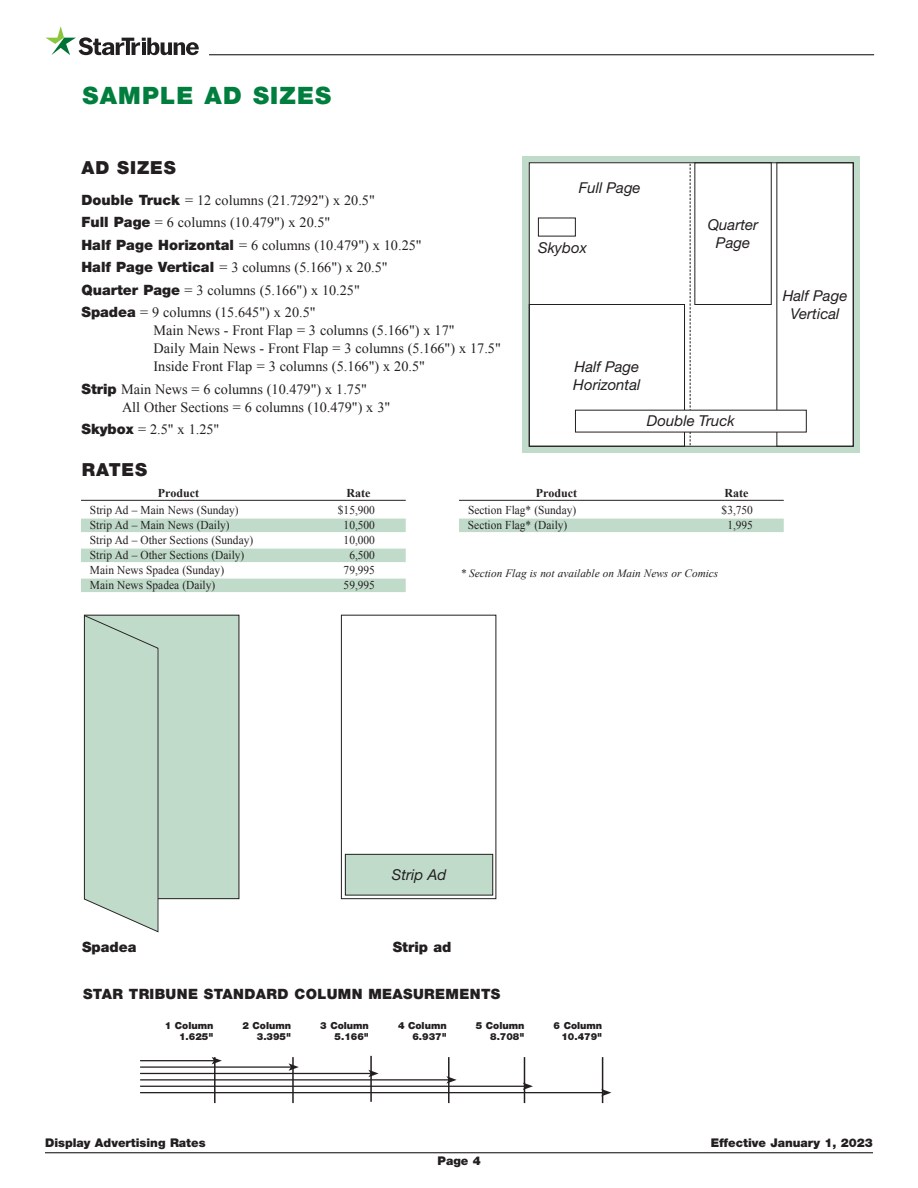
<style>
.page{position:relative;width:918px;height:1188px;background:#fff}
.page>*{position:absolute;margin:0;border:0;box-sizing:border-box;transform-origin:0 0}
._10_Headline{font:900 24px "Helvetica Neue LT Std";letter-spacing:.05em;color:#007e3d}
._10_Subhead_2{font:900 18px "Helvetica Neue LT Std";letter-spacing:.05em;color:#231f20}
.t1{font:italic 15px/18px "Helvetica Neue LT Std";color:#231f20;text-align:center}
.Subhead_2{font:14.25px/18px "Times New Roman";color:#231f20}
._10_Subhead{font:900 14.25px "Helvetica Neue LT Std";letter-spacing:.025em;color:#231f20}
.Subhead_2-2{font:900 14.25px "Helvetica Neue LT Std";color:#231f20}
.Green_Header{font:12px "Times New Roman";color:#231f20;scale:.95 1}
.t2{font:900 12px "Helvetica Neue LT Std";color:#231f20}
.Green_Header-2{font:700 12px "Times New Roman";color:#231f20}
.tagline_text{font:italic 11.25px "Times New Roman";color:#231f20}
.Gray_Header{font:900 9.75px "Helvetica Neue LT Std";color:#231f20}
.s1{font-family:"Helvetica Neue LT Std";font-weight:900}
</style>
<div class="page">
<hr style="left:45px;top:1152px;width:828px;height:1px;background:#231f20">
<hr style="left:209px;top:54px;width:665px;height:1px;background:#231f20">
<svg style="left:45px;top:26px;width:154px;height:29px"></svg>
<hr style="left:142px;top:42px;width:4px;height:13px;background:#231f20">
<hr style="left:140px;top:1060px;width:74px;height:1px;background:#231f20">
<svg style="left:212px;top:1057px;width:10px;height:7px"></svg>
<hr style="left:140px;top:1066px;width:151px;height:2px;background:#231f20">
<svg style="left:289px;top:1063px;width:10px;height:8px"></svg>
<hr style="left:140px;top:1073px;width:231px;height:1px;background:#231f20">
<svg style="left:368px;top:1070px;width:11px;height:7px"></svg>
<hr style="left:140px;top:1079px;width:309px;height:2px;background:#231f20">
<svg style="left:446px;top:1076px;width:11px;height:8px"></svg>
<hr style="left:140px;top:1086px;width:385px;height:1px;background:#231f20">
<svg style="left:523px;top:1083px;width:10px;height:7px"></svg>
<hr style="left:140px;top:1092px;width:464px;height:1px;background:#231f20">
<svg style="left:601px;top:1089px;width:10px;height:7px"></svg>
<hr style="left:214px;top:1057px;width:2px;height:46px;background:#231f20">
<hr style="left:292px;top:1057px;width:2px;height:46px;background:#231f20">
<hr style="left:370px;top:1056px;width:2px;height:46px;background:#231f20">
<hr style="left:448px;top:1057px;width:2px;height:46px;background:#231f20">
<hr style="left:524px;top:1057px;width:1px;height:46px;background:#231f20">
<hr style="left:602px;top:1057px;width:1px;height:46px;background:#231f20">
<div style="left:341px;top:615px;width:155px;height:284px;border:1px solid #231f20"></div>
<div style="left:84px;top:615px;width:155px;height:284px;background:#c1dbca"></div>
<svg style="left:84px;top:615px;width:75px;height:318px"></svg>
<div style="left:345px;top:854px;width:148px;height:41px;background:#c1dbca"></div>
<div style="left:345px;top:854px;width:148px;height:42px;border:1px solid #231f20"></div>
<div style="left:523px;top:156px;width:337px;height:297px;background:#c1dbca"></div>
<div style="left:529px;top:163px;width:324px;height:283px;background:#fff"></div>
<div style="left:529px;top:304px;width:156px;height:143px;border:1px solid #231f20"></div>
<div style="left:694px;top:162px;width:78px;height:143px;border:1px solid #231f20"></div>
<div style="left:776px;top:162px;width:78px;height:285px;border:1px solid #231f20"></div>
<svg style="left:690px;top:164px;width:1px;height:281px"></svg>
<div style="left:575px;top:410px;width:231px;height:22px;background:#fff"></div>
<div style="left:538px;top:218px;width:38px;height:18px;border:1px solid #231f20"></div>
<hr style="left:81px;top:500px;width:325px;height:1px;background:#231f20">
<div style="left:81px;top:519px;width:325px;height:13px;background:#c1dbca"></div>
<div style="left:81px;top:549px;width:325px;height:13px;background:#c1dbca"></div>
<div style="left:81px;top:579px;width:325px;height:13px;background:#c1dbca"></div>
<hr style="left:459px;top:500px;width:325px;height:1px;background:#231f20">
<div style="left:459px;top:519px;width:325px;height:13px;background:#c1dbca"></div>
<p class="_10_Headline" style="left:82px;top:81px;width:250px">SAMPLE AD SIZES</p>
<p class="_10_Subhead_2" style="left:82px;top:156px;width:96px">AD SIZES</p>
<p class="Subhead_2" style="left:82px;top:191px;width:295px"><span class="s1">Double Truck</span> = 12 columns (21.7292") x 20.5"</p>
<p class="Subhead_2" style="left:82px;top:213px;width:250px"><span class="s1">Full Page</span> = 6 columns (10.479") x 20.5"</p>
<p class="Subhead_2" style="left:82px;top:236px;width:342px"><span class="s1">Half Page Horizontal</span> = 6 columns (10.479") x 10.25"</p>
<p class="Subhead_2" style="left:82px;top:258px;width:308px"><span class="s1">Half Page Vertical</span> = 3 columns (5.166") x 20.5"</p>
<p class="Subhead_2" style="left:82px;top:281px;width:280px"><span class="s1">Quarter Page</span> = 3 columns (5.166") x 10.25"</p>
<p class="Subhead_2" style="left:154px;top:303px;width:349px;text-indent:-72px"><span class="s1">Spadea</span> = 9 columns (15.645") x 20.5"<br>Main News - Front Flap = 3 columns (5.166") x 17"<br>Daily Main News - Front Flap = 3 columns (5.166") x 17.5" Inside Front Flap = 3 columns (5.166") x 20.5"</p>
<p class="Subhead_2" style="left:122px;top:380px;width:270px;text-indent:-41px"><span class="s1">Strip</span> Main News = 6 columns (10.479") x 1.75"<br>All Other Sections = 6 columns (10.479") x 3"</p>
<p class="Subhead_2" style="left:82px;top:420px;width:139px"><span class="s1">Skybox</span> = 2.5" x 1.25"</p>
<p class="_10_Subhead_2" style="left:82px;top:459px;width:67px">RATES</p>
<p class="t1" style="left:579px;top:179px;width:63px">Full Page</p>
<p class="t1" style="left:538px;top:239px;width:50px">Skybox</p>
<p class="t1" style="left:575px;top:357px;width:66px">Half Page</p>
<p class="t1" style="left:573px;top:375px;width:69px">Horizontal</p>
<p class="t1" style="left:708px;top:215px;width:52px">Quarter<br>Page</p>
<p class="t1" style="left:647px;top:412px;width:89px">Double Truck</p>
<p class="Green_Header-2" style="left:158px;top:484px;width:43px">Product</p>
<p class="Green_Header-2" style="left:346px;top:484px;width:25px">Rate</p>
<p class="Green_Header" style="left:90px;top:502px;width:158px">Strip Ad – Main News (Sunday)</p>
<p class="Green_Header" style="left:338px;top:502px;width:40px">$15,900</p>
<p class="Green_Header" style="left:90px;top:517px;width:149px">Strip Ad – Main News (Daily)</p>
<p class="Green_Header" style="left:344px;top:517px;width:34px">10,500</p>
<p class="Green_Header" style="left:90px;top:532px;width:173px">Strip Ad – Other Sections (Sunday)</p>
<p class="Green_Header" style="left:344px;top:532px;width:34px">10,000</p>
<p class="Green_Header" style="left:90px;top:547px;width:164px">Strip Ad – Other Sections (Daily)</p>
<p class="Green_Header" style="left:349px;top:547px;width:29px">6,500</p>
<p class="Green_Header" style="left:90px;top:562px;width:143px">Main News Spadea (Sunday)</p>
<p class="Green_Header" style="left:344px;top:562px;width:34px">79,995</p>
<p class="Green_Header" style="left:90px;top:577px;width:133px">Main News Spadea (Daily)</p>
<p class="Green_Header" style="left:344px;top:577px;width:34px">59,995</p>
<p class="Green_Header-2" style="left:536px;top:484px;width:43px">Product</p>
<p class="Green_Header-2" style="left:724px;top:484px;width:25px">Rate</p>
<p class="Green_Header" style="left:468px;top:502px;width:115px">Section Flag* (Sunday)</p>
<p class="Green_Header" style="left:722px;top:502px;width:34px">$3,750</p>
<p class="Green_Header" style="left:468px;top:517px;width:106px">Section Flag* (Daily)</p>
<p class="Green_Header" style="left:727px;top:517px;width:29px">1,995</p>
<p class="tagline_text" style="left:460px;top:566px;width:259px">* Section Flag is not available on Main News or Comics</p>
<p class="t1" style="left:783px;top:286px;width:66px">Half Page</p>
<p class="t1" style="left:791px;top:304px;width:50px">Vertical</p>
<p class="t1" style="left:392px;top:866px;width:56px">Strip Ad</p>
<p class="Subhead_2-2" style="left:82px;top:938px;width:56px">Spadea</p>
<p class="Subhead_2-2" style="left:393px;top:938px;width:60px">Strip ad</p>
<p class="_10_Subhead" style="left:83px;top:985px;width:419px">STAR TRIBUNE STANDARD COLUMN MEASUREMENTS</p>
<p class="Gray_Header" style="left:165px;top:1019px;width:50px">1 Column</p>
<p class="Gray_Header" style="left:179px;top:1031px;width:36px">1.625"</p>
<p class="Gray_Header" style="left:242px;top:1019px;width:50px">2 Column</p>
<p class="Gray_Header" style="left:257px;top:1031px;width:36px">3.395"</p>
<p class="Gray_Header" style="left:320px;top:1019px;width:50px">3 Column</p>
<p class="Gray_Header" style="left:335px;top:1031px;width:36px">5.166"</p>
<p class="Gray_Header" style="left:398px;top:1019px;width:50px">4 Column</p>
<p class="Gray_Header" style="left:412px;top:1031px;width:36px">6.937"</p>
<p class="Gray_Header" style="left:476px;top:1019px;width:50px">5 Column</p>
<p class="Gray_Header" style="left:490px;top:1031px;width:36px">8.708"</p>
<p class="Gray_Header" style="left:554px;top:1019px;width:50px">6 Column</p>
<p class="Gray_Header" style="left:561px;top:1031px;width:42px">10.479"</p>
<p class="t2" style="left:45px;top:1135px;width:162px">Display Advertising Rates</p>
<p class="t2" style="left:711px;top:1135px;width:164px">Effective January 1, 2023</p>
<p class="t2" style="left:438px;top:1154px;width:45px">Page 4</p>
</div>
